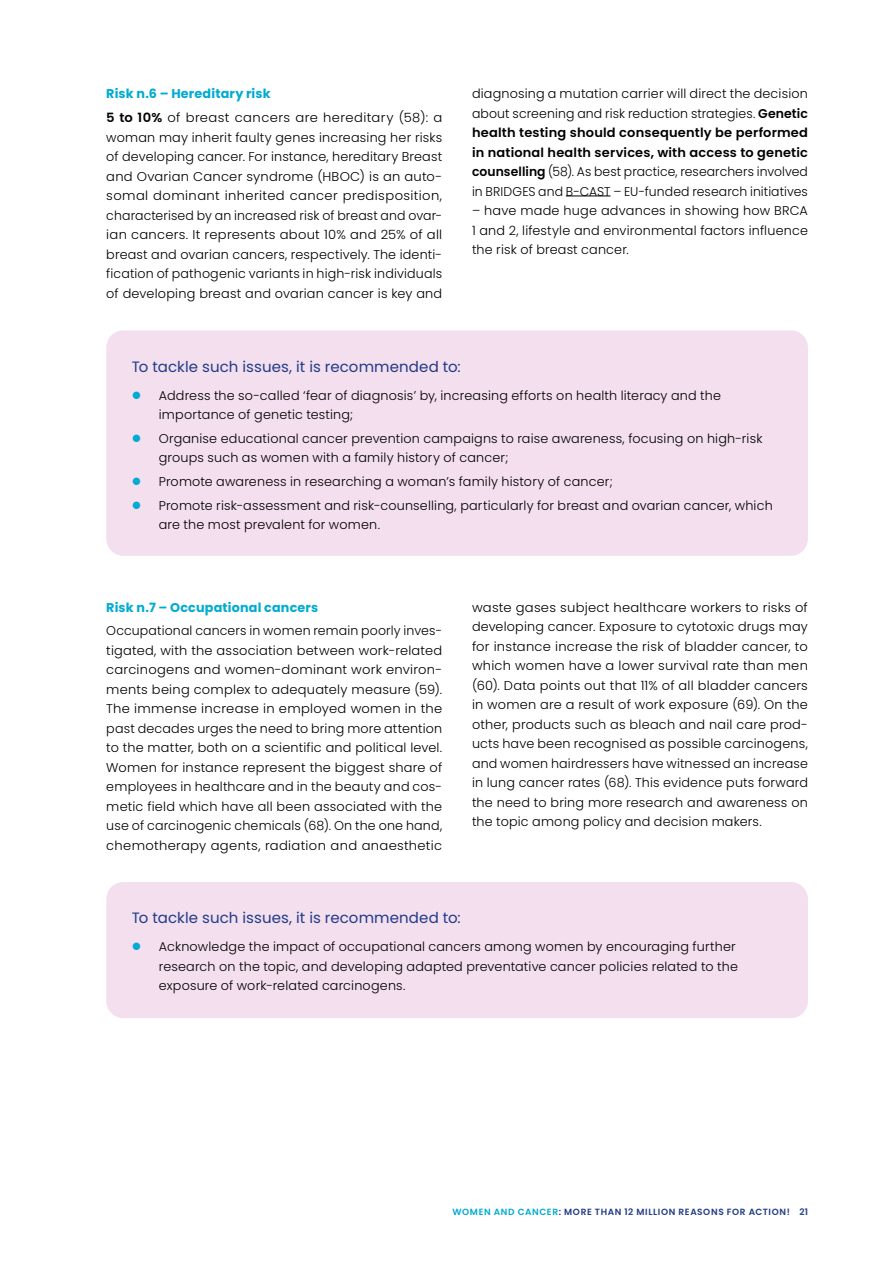
<style>
.page{position:relative;width:893px;height:1263px;background:#fff}
.page>*{position:absolute;margin:0;border:0;box-sizing:border-box;transform-origin:0 0}
.t1{font:15px "Poppins";letter-spacing:.005em;color:#213b87}
.t2{font:300 12.75px/19.5px "Poppins";letter-spacing:.015em;color:#000;text-align:justify}
.t3{font:300 12.75px/23.7px "Poppins";letter-spacing:.035em;color:#000}
.t4{font:700 12.75px "Poppins";letter-spacing:.015em;color:#00abd2}
.t5{font:600 9px "Poppins";letter-spacing:.07em;color:#213b87}
.s1{font-weight:700;color:#00abd2}
.s2{font-weight:600}
.s3{color:#00abd2}
</style>
<div class="page">
<hr style="left:566px;top:196px;width:44px;height:1px;background:#000">
<div style="left:106px;top:330px;width:702px;height:226px;background:#f3dfee;border-radius:17px"></div>
<div style="left:106px;top:882px;width:702px;height:136px;background:#f3dfee;border-radius:17px"></div>
<p class="t3" style="left:106px;top:82px;width:337px"><span class="s1">Risk n.6 – Hereditary risk<br></span><span class="s2">5 to 10%</span> of breast cancers are hereditary (58): a</p>
<p class="t2" style="left:106px;top:128px;width:337px">woman may inherit faulty genes increasing her risks of developing cancer. For instance, hereditary Breast and Ovarian Cancer syndrome (HBOC) is an auto&shy;somal dominant inherited cancer predisposition, characterised by an increased risk of breast and ovar&shy;ian cancers. It represents about 10% and 25% of all breast and ovarian cancers, respectively. The identi&shy;fication of pathogenic variants in high-risk individuals of developing breast and ovarian cancer is key and</p>
<p class="t2" style="left:472px;top:84px;width:337px">diagnosing a mutation carrier will direct the decision about screening and risk reduction strategies. <span class="s2">Genetic health testing should consequently be performed in national health services, with access to genetic counselling</span> (58). As best practice, researchers involved in BRIDGES and B-CAST – EU-funded research initiatives</p>
<p class="t2" style="left:472px;top:201px;width:337px">– have made huge advances in showing how BRCA 1 and 2, lifestyle and environmental factors influence the risk of breast cancer.</p>
<p class="t1" style="left:132px;top:358px;width:330px">To tackle such issues, it is recommended to:</p>
<p class="t2" style="left:159px;top:385px;width:564px">Address the so-called ‘fear of diagnosis’ by, increasing efforts on health literacy and the importance of genetic testing;</p>
<p class="t2" style="left:159px;top:429px;width:605px">Organise educational cancer prevention campaigns to raise awareness, focusing on high-risk groups such as women with a family history of cancer;</p>
<p class="t2" style="left:159px;top:470px;width:615px;line-height:23.7px">Promote awareness in researching a woman’s family history of cancer;<br>Promote risk-assessment and risk-counselling, particularly for breast and ovarian cancer, which</p>
<p class="t2" style="left:159px;top:515px;width:223px">are the most prevalent for women.</p>
<p class="t4" style="left:106px;top:600px;width:213px">Risk n.7 – Occupational cancers</p>
<p class="t2" style="left:106px;top:621px;width:337px">Occupational cancers in women remain poorly inves&shy;tigated, with the association between work-related carcinogens and women-dominant work environ&shy;ments being complex to adequately measure (59).<br>The immense increase in employed women in the past decades urges the need to bring more attention to the matter, both on a scientific and political level.<br>Women for instance represent the biggest share of employees in healthcare and in the beauty and cos&shy;metic field which have all been associated with the use of carcinogenic chemicals (68). On the one hand, chemotherapy agents, radiation and anaesthetic</p>
<p class="t2" style="left:472px;top:597px;width:337px">waste gases subject healthcare workers to risks of developing cancer. Exposure to cytotoxic drugs may for instance increase the risk of bladder cancer, to which women have a lower survival rate than men (60). Data points out that 11% of all bladder cancers in women are a result of work exposure (69). On the other, products such as bleach and nail care prod&shy;ucts have been recognised as possible carcinogens, and women hairdressers have witnessed an increase in lung cancer rates (68). This evidence puts forward the need to bring more research and awareness on the topic among policy and decision makers.</p>
<p class="t1" style="left:132px;top:909px;width:330px">To tackle such issues, it is recommended to:</p>
<p class="t2" style="left:159px;top:937px;width:581px;text-align:left">Acknowledge the impact of occupational cancers among women by encouraging further research on the topic, and developing adapted preventative cancer policies related to the exposure of work-related carcinogens.</p>
<p class="t5" style="left:452px;top:1207px;width:357px"><span class="s3">WOMEN AND CANCER</span>: MORE THAN 12 MILLION REASONS FOR ACTION! 21</p>
</div>
